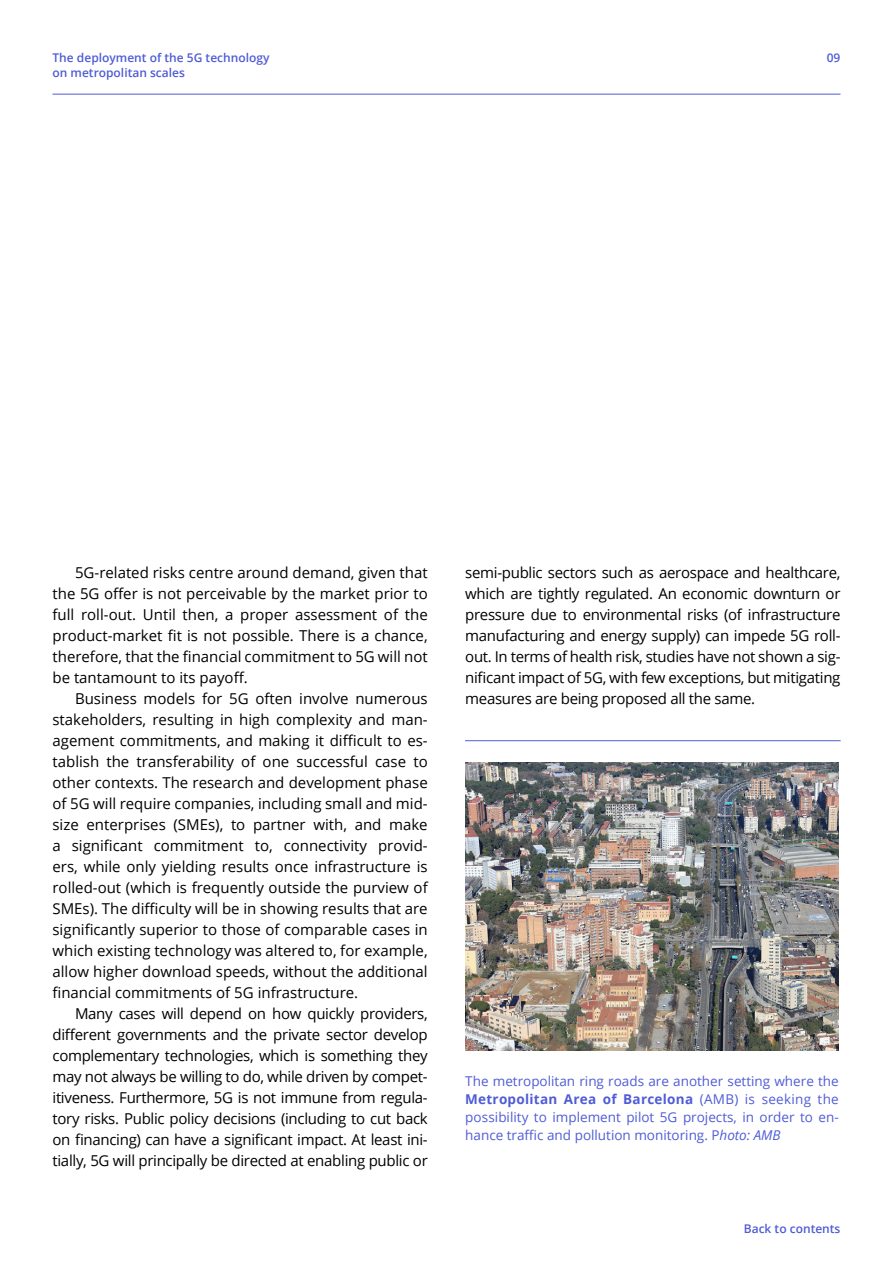
<style>
.page{position:relative;width:893px;height:1263px;background:#fff}
.page>*{position:absolute;margin:0;border:0;box-sizing:border-box;transform-origin:0 0}
.t1{font:15px/21px "Open Sans";letter-spacing:-.01em;color:#000;text-align:justify}
.t2{font:13.5px/18px "Open Sans";color:#4f5cd6;text-align:justify}
.t3{font:600 12px/15px "Open Sans";color:#4f5cd6}
.s1{font-weight:700}
.s2{font-style:italic}
</style>
<div class="page">
<hr style="left:52px;top:94px;width:788px;height:1px;background:#4f5cd6">
<img style="left:465px;top:762px;width:374px;height:288px">
<hr style="left:465px;top:740px;width:376px;height:1px;background:#4f5cd6">
<p class="t3" style="left:52px;top:50px;width:219px">The deployment of the 5G technology on metropolitan scales</p>
<p class="t3" style="left:827px;top:50px;width:15px">09</p>
<p class="t1" style="left:52px;top:561px;width:377px;text-indent:22px">5G-related risks centre around demand, given that the 5G offer is not perceivable by the market prior to full roll-out. Until then, a proper assessment of the product-market fit is not possible. There is a chance, therefore, that the financial commitment to 5G will not be tantamount to its payoff.</p>
<p class="t1" style="left:52px;top:687px;width:377px;text-indent:22px">Business models for 5G often involve numerous stakeholders, resulting in high complexity and man&shy;agement commitments, and making it difficult to es&shy;tablish the transferability of one successful case to other contexts. The research and development phase of 5G will require companies, including small and mid&shy;size enterprises (SMEs), to partner with, and make a significant commitment to, connectivity provid&shy;ers, while only yielding results once infrastructure is rolled-out (which is frequently outside the purview of SMEs). The difficulty will be in showing results that are significantly superior to those of comparable cases in which existing technology was altered to, for example, allow higher download speeds, without the additional financial commitments of 5G infrastructure.</p>
<p class="t1" style="left:52px;top:1002px;width:377px;text-indent:22px">Many cases will depend on how quickly providers, different governments and the private sector develop complementary technologies, which is something they may not always be willing to do, while driven by compet&shy;itiveness. Furthermore, 5G is not immune from regula&shy;tory risks. Public policy decisions (including to cut back on financing) can have a significant impact. At least ini&shy;tially, 5G will principally be directed at enabling public or</p>
<p class="t1" style="left:465px;top:561px;width:377px">semi-public sectors such as aerospace and healthcare, which are tightly regulated. An economic downturn or pressure due to environmental risks (of infrastructure manufacturing and energy supply) can impede 5G roll&shy;out. In terms of health risk, studies have not shown a sig&shy;nificant impact of 5G, with few exceptions, but mitigating measures are being proposed all the same.</p>
<p class="t2" style="left:465px;top:1072px;width:375px">The metropolitan ring roads are another setting where the <span class="s1">Metropolitan Area of Barcelona</span> (AMB) is seeking the possibility to implement pilot 5G projects, in order to en&shy;hance traffic and pollution monitoring. P<span class="s2">hoto: AMB</span></p>
<p class="t3" style="left:744px;top:1221px;width:98px">Back to contents</p>
</div>
